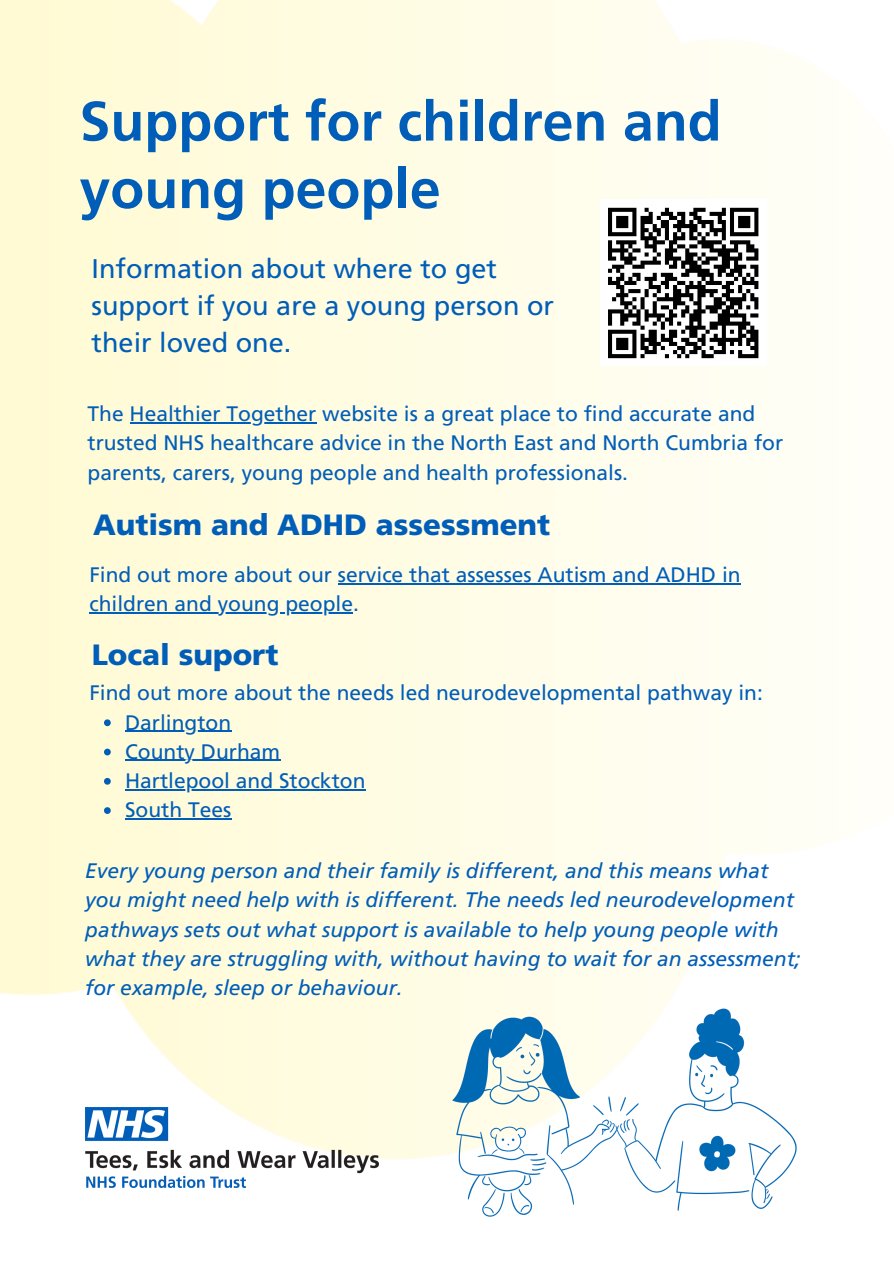
<style>
.page{position:relative;width:894px;height:1264px;background:#fff}
.page>*{position:absolute;margin:0;border:0;box-sizing:border-box;transform-origin:0 0}
.t1{font:700 55.5px/67.5px "Frutiger LT Pro";color:#005eb8}
.t2{font:900 29.25px "Frutiger LT Std";color:#005eb8}
.t3{font:27px/37.2px "Frutiger LT Pro";color:#005eb8}
.t4{font:21px/29.2px "Frutiger LT Pro";color:#005eb8}
.t5{font:italic 21px/29.2px "Frutiger LT Pro";color:#005eb8}
</style>
<div class="page">
<img style="left:0;top:0;width:807px;height:1159px">
<img style="left:85px;top:1107px;width:293px;height:80px">
<img style="left:416px;top:902px;width:391px;height:315px">
<hr style="left:130px;top:422px;width:186px;height:1px;background:#005eb8">
<hr style="left:338px;top:583px;width:402px;height:1px;background:#005eb8">
<hr style="left:89px;top:612px;width:264px;height:1px;background:#005eb8">
<svg style="left:104px;top:719px;width:7px;height:7px"></svg>
<hr style="left:125px;top:730px;width:106px;height:1px;background:#005eb8">
<svg style="left:104px;top:748px;width:7px;height:7px"></svg>
<hr style="left:125px;top:760px;width:155px;height:1px;background:#005eb8">
<svg style="left:104px;top:778px;width:7px;height:6px"></svg>
<hr style="left:125px;top:789px;width:240px;height:1px;background:#005eb8">
<svg style="left:104px;top:807px;width:7px;height:7px"></svg>
<hr style="left:125px;top:818px;width:106px;height:1px;background:#005eb8">
<div style="left:599px;top:200px;width:167px;height:166px;background:#fff"></div>
<svg style="left:608px;top:207px;width:151px;height:152px"></svg>
<h3 class="t1" style="left:79px;top:87px;width:643px">Support for children and young people</h3>
<p class="t3" style="left:92px;top:250px;width:464px">Information about where to get support if you are a young person or their loved one.</p>
<h2 class="t4" style="left:88px;top:399px;width:669px">The Healthier Together website is a great place to find accurate and</h2>
<p class="t4" style="left:88px;top:428px;width:697px">trusted NHS healthcare advice in the North East and North Cumbria for parents, carers, young people and health professionals.</p>
<p class="t2" style="left:93px;top:513px;width:458px">Autism and ADHD assessment</p>
<h2 class="t4" style="left:89px;top:560px;width:652px">Find out more about our service that assesses Autism and ADHD in</h2>
<p class="t4" style="left:89px;top:589px;width:271px">children and young people.</p>
<p class="t2" style="left:92px;top:643px;width:188px">Local suport</p>
<p class="t4" style="left:89px;top:678px;width:674px">Find out more about the needs led neurodevelopmental pathway in:</p>
<p class="t4" style="left:125px;top:707px;width:108px">Darlington</p>
<p class="t4" style="left:125px;top:736px;width:157px">County Durham</p>
<p class="t4" style="left:125px;top:766px;width:242px">Hartlepool and Stockton</p>
<p class="t4" style="left:125px;top:795px;width:108px">South Tees</p>
<p class="t5" style="left:85px;top:856px;width:716px">Every young person and their family is different, and this means what you might need help with is different. The needs led neurodevelopment pathways sets out what support is available to help young people with what they are struggling with, without having to wait for an assessment; for example, sleep or behaviour.</p>
</div>
